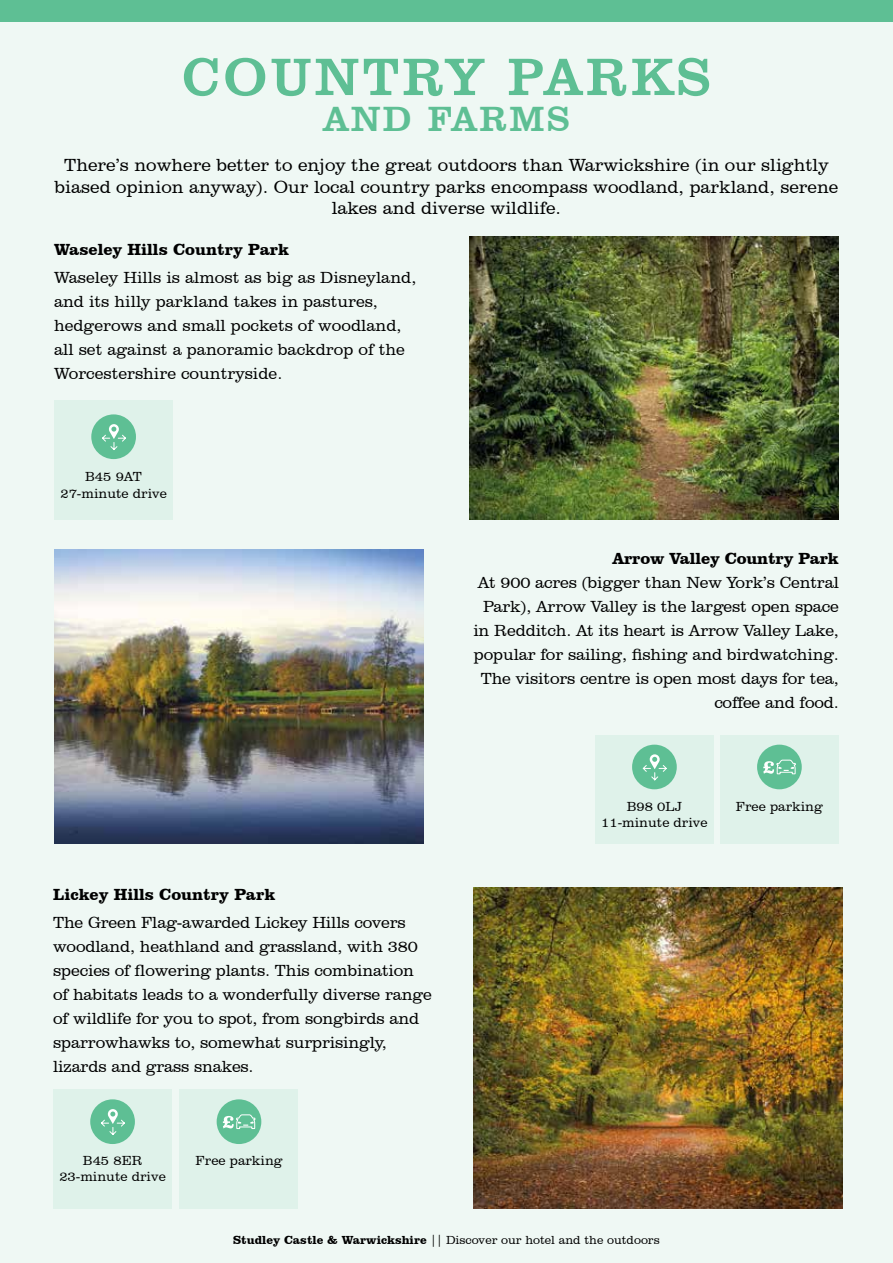
<style>
.page{position:relative;width:893px;height:1263px;background:#eff8f4}
.page>*{position:absolute;margin:0;border:0;box-sizing:border-box;transform-origin:0 0}
.t1{font:54px "Clarendon BT";letter-spacing:.06em;color:#5ebf94}
.t2{font:36px "Clarendon BT";letter-spacing:.06em;color:#5ebf94}
.t3{font:300 18px/21.6px "Clarendon BT";color:#000;text-align:center}
.t4{font:300 16.5px/24px "Clarendon BT";letter-spacing:-.01em;color:#000}
.t5{font:700 16.5px "Clarendon BT";color:#000}
.t6{font:300 13.5px/16.2px "Clarendon BT";color:#000;text-align:center}
.t7{font:300 12px "Clarendon BT";color:#000}
.s1{font-weight:700}
</style>
<div class="page">
<div style="left:54px;top:401px;width:119px;height:119px;background:#dff2ea"></div>
<div style="left:595px;top:735px;width:119px;height:108px;background:#dff2ea"></div>
<div style="left:720px;top:735px;width:119px;height:108px;background:#dff2ea"></div>
<div style="left:53px;top:1090px;width:119px;height:119px;background:#dff2ea"></div>
<div style="left:180px;top:1090px;width:118px;height:119px;background:#dff2ea"></div>
<img style="left:470px;top:237px;width:369px;height:283px">
<div style="left:91px;top:414px;width:45px;height:45px;background:#5ebf94;border-radius:50%"></div>
<svg style="left:102px;top:424px;width:24px;height:26px"></svg>
<div style="left:632px;top:745px;width:45px;height:44px;background:#5ebf94;border-radius:50%"></div>
<svg style="left:642px;top:754px;width:25px;height:27px"></svg>
<div style="left:757px;top:745px;width:45px;height:44px;background:#5ebf94;border-radius:50%"></div>
<svg style="left:763px;top:760px;width:33px;height:15px"></svg>
<img style="left:54px;top:550px;width:369px;height:293px">
<div style="left:90px;top:1099px;width:45px;height:45px;background:#5ebf94;border-radius:50%"></div>
<svg style="left:101px;top:1109px;width:24px;height:26px"></svg>
<div style="left:217px;top:1099px;width:44px;height:45px;background:#5ebf94;border-radius:50%"></div>
<svg style="left:223px;top:1115px;width:33px;height:14px"></svg>
<img style="left:473px;top:887px;width:369px;height:321px">
<div style="left:1px;top:0;width:892px;height:21px;background:#5ebf94"></div>
<h1 class="t1" style="left:182px;top:43px;width:531px">COUNTRY PARKS</h1>
<h2 class="t2" style="left:323px;top:96px;width:248px">AND FARMS</h2>
<p class="t3" style="left:55px;top:154px;width:785px">There’s nowhere better to enjoy the great outdoors than Warwickshire (in our slightly biased opinion anyway). Our local country parks encompass woodland, parkland, serene lakes and diverse wildlife.</p>
<p class="t5" style="left:54px;top:239px;width:237px">Waseley Hills Country Park</p>
<p class="t4" style="left:54px;top:265px;width:364px">Waseley Hills is almost as big as Disneyland, and its hilly parkland takes in pastures, hedgerows and small pockets of woodland, all set against a panoramic backdrop of the Worcestershire countryside.</p>
<p class="t6" style="left:60px;top:468px;width:108px">B45 9AT<br>27-minute drive</p>
<p class="t5" style="left:53px;top:884px;width:224px">Lickey Hills Country Park</p>
<p class="t4" style="left:53px;top:910px;width:380px">The Green Flag-awarded Lickey Hills covers woodland, heathland and grassland, with 380 species of flowering plants. This combination of habitats leads to a wonderfully diverse range of wildlife for you to spot, from songbirds and sparrowhawks to, somewhat surprisingly, lizards and grass snakes.</p>
<p class="t6" style="left:59px;top:1152px;width:108px">B45 8ER<br>23-minute drive</p>
<p class="t6" style="left:196px;top:1152px;width:89px">Free parking</p>
<p class="t5" style="left:612px;top:548px;width:228px">Arrow Valley Country Park</p>
<p class="t4" style="left:473px;top:570px;width:367px;text-align:right">At 900 acres (bigger than New York’s Central Park), Arrow Valley is the largest open space in Redditch. At its heart is Arrow Valley Lake, popular for sailing, fishing and birdwatching.<br>The visitors centre is open most days for tea, coffee and food.</p>
<p class="t6" style="left:601px;top:798px;width:108px">B98 0LJ<br>11-minute drive</p>
<p class="t6" style="left:736px;top:798px;width:89px">Free parking</p>
<p class="t7" style="left:233px;top:1232px;width:428px"><span class="s1">Studley Castle &amp; Warwickshire</span> || Discover our hotel and the outdoors</p>
</div>
